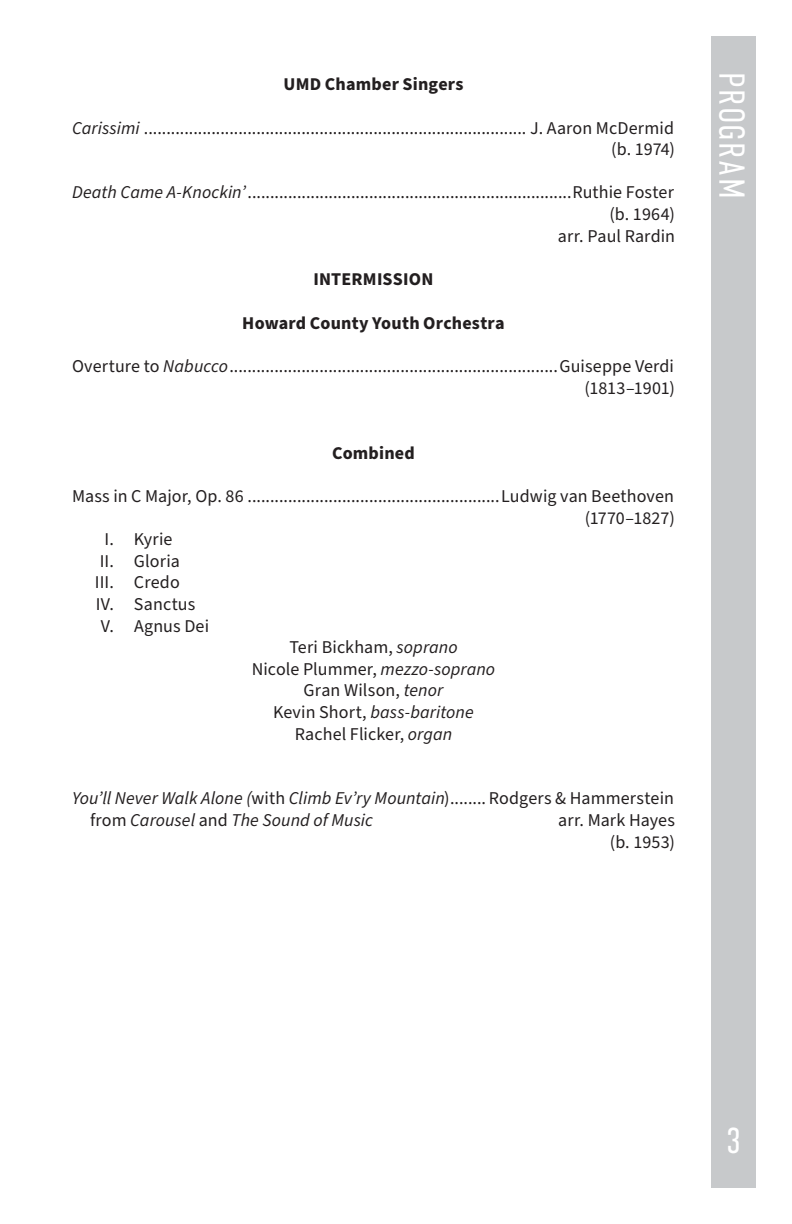
<style>
.page{position:relative;width:792px;height:1224px;background:#fff}
.page>*{position:absolute;margin:0;border:0;box-sizing:border-box;transform-origin:0 0}
.Headings{font:300 36px "DIN Condensed";letter-spacing:.04em;color:#fff}
.t1{font:18px "Source Sans Pro";letter-spacing:.005em;color:#231f20}
.t2{font:italic 18px "Source Sans Pro";letter-spacing:.005em;color:#231f20}
.t3{font:700 18px "Source Sans Pro";letter-spacing:.01em;color:#231f20}
.s1{font-style:italic}
.s2{font-style:normal}
</style>
<div class="page">
<div style="left:711px;top:36px;width:45px;height:1152px;background:#c7c9cb"></div>
<p class="t3" style="left:284px;top:72px;width:181px">UMD Chamber Singers</p>
<p class="t1" style="left:72px;top:116px;width:604px"><span class="s1">Carissimi</span> ..................................................................................... J. Aaron McDermid</p>
<p class="t1" style="left:611px;top:137px;width:65px">(b. 1974)</p>
<p class="t1" style="left:72px;top:180px;width:604px"><span class="s1">Death Came A-Knockin’</span>........................................................................Ruthie Foster</p>
<p class="t1" style="left:609px;top:202px;width:67px">(b. 1964)</p>
<p class="t1" style="left:558px;top:224px;width:119px">arr. Paul Rardin</p>
<p class="t3" style="left:313px;top:267px;width:122px">INTERMISSION</p>
<p class="t3" style="left:242px;top:311px;width:264px">Howard County Youth Orchestra</p>
<p class="t1" style="left:72px;top:354px;width:603px">Overture to <span class="s1">Nabucco</span>.........................................................................Guiseppe Verdi</p>
<p class="t1" style="left:584px;top:376px;width:92px">(1813–1901)</p>
<p class="t3" style="left:332px;top:441px;width:84px">Combined</p>
<p class="t1" style="left:72px;top:484px;width:604px">Mass in C Major, Op. 86 ........................................................Ludwig van Beethoven</p>
<p class="t1" style="left:585px;top:506px;width:92px">(1770–1827)</p>
<p class="t1" style="left:105px;top:527px;width:70px">I. Kyrie</p>
<p class="t1" style="left:100px;top:549px;width:82px">II. Gloria</p>
<p class="t1" style="left:95px;top:570px;width:86px">III. Credo</p>
<p class="t1" style="left:96px;top:592px;width:101px">IV. Sanctus</p>
<p class="t1" style="left:101px;top:614px;width:110px">V. Agnus Dei</p>
<p class="t1" style="left:289px;top:635px;width:170px">Teri Bickham, <span class="s1">soprano</span></p>
<p class="t1" style="left:252px;top:657px;width:245px">Nicole Plummer, <span class="s1">mezzo-soprano</span></p>
<p class="t1" style="left:304px;top:678px;width:141px">Gran Wilson, <span class="s1">tenor</span></p>
<p class="t2" style="left:273px;top:700px;width:202px"><span class="s2">Kevin Short,</span> bass-baritone</p>
<p class="t1" style="left:295px;top:722px;width:159px">Rachel Flicker, <span class="s1">organ</span></p>
<p class="t2" style="left:72px;top:786px;width:604px">You’ll Never Walk Alone (<span class="s2">with</span> Climb Ev’ry Mountain<span class="s2">)........ Rodgers &amp; Hammerstein</span></p>
<p class="t2" style="left:90px;top:808px;width:285px"><span class="s2">from</span> Carousel <span class="s2">and</span> The Sound of Music</p>
<p class="t1" style="left:558px;top:808px;width:118px">arr. Mark Hayes</p>
<p class="t1" style="left:610px;top:830px;width:67px">(b. 1953)</p>
<p class="Headings" style="left:752px;top:72px;width:128px;rotate:90deg">PROGRAM</p>
<h1 class="Headings" style="left:726px;top:1121px;width:16px">3</h1>
</div>
